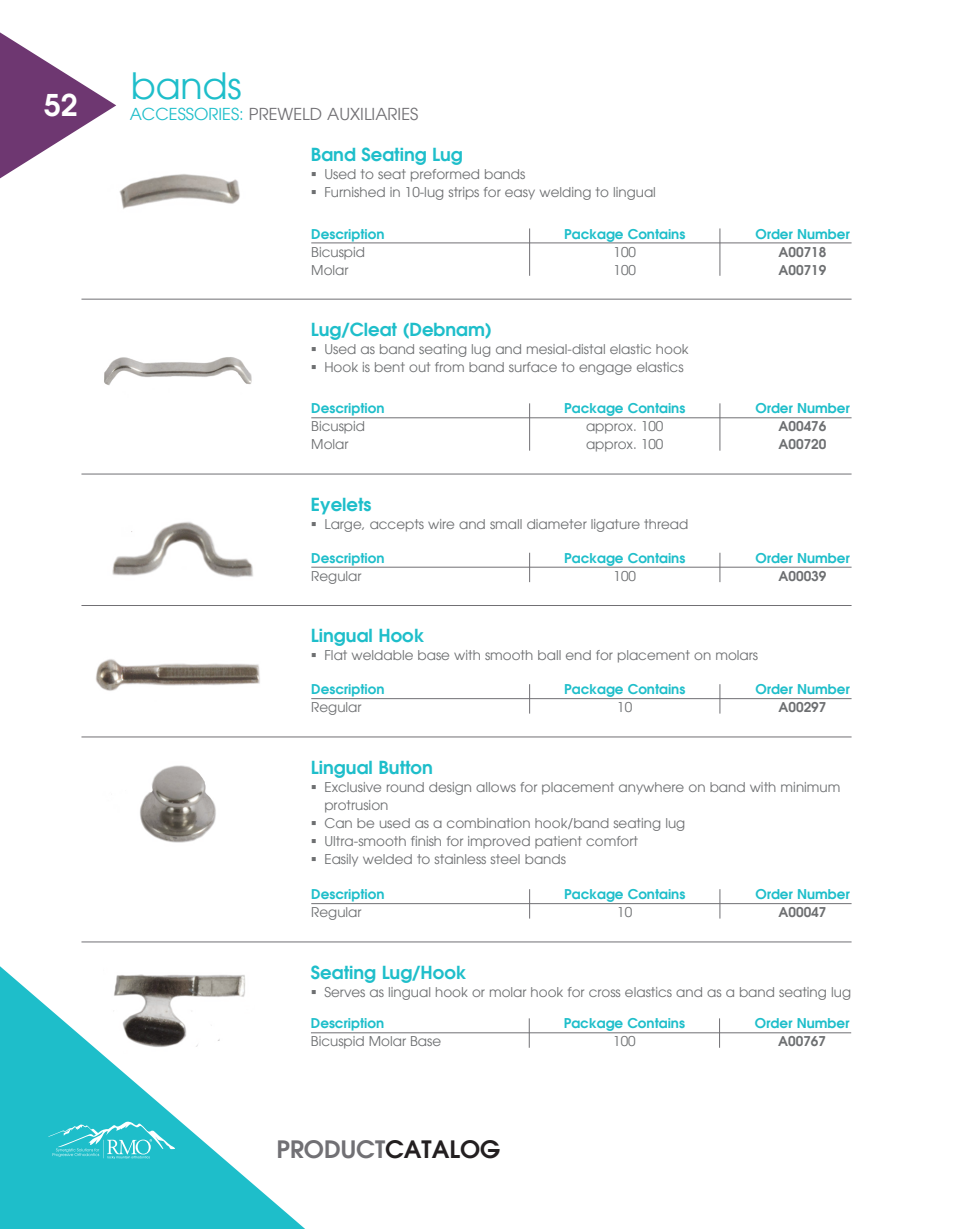
<style>
.page{position:relative;width:959px;height:1229px;background:#fff}
.page>*{position:absolute;margin:0;border:0;box-sizing:border-box;transform-origin:0 0}
.t1{font:36.3px "Avant Garde";color:#1ebeca}
.t2{font:600 30px "Avant Garde";color:#fff}
.t3{font:600 24px "Avant Garde";color:#717074}
.t4{font:600 18px "Avant Garde";color:#1ebeca}
.t5{font:16.5px "Avant Garde";color:#717074}
.t6{font:13.5px/18px "Avant Garde";color:#6d6f71}
.t7{font:600 13.5px "Avant Garde";color:#1ebeca}
.t8{font:600 13.5px/18px "Avant Garde";color:#6d6f71}
.s1{color:#1ebeca}
.s2{color:#231f20}
</style>
<div class="page">
<svg style="left:0;top:966px;width:304px;height:262px;fill:#1ebeca"></svg>
<svg style="left:48px;top:1121px;width:127px;height:38px;background:#40c7d2"></svg>
<svg style="left:0;top:32px;width:116px;height:147px"></svg>
<hr style="left:311px;top:243px;width:540px;height:1px;background:#717074">
<hr style="left:719px;top:228px;width:1px;height:48px;background:#717074">
<hr style="left:529px;top:228px;width:1px;height:48px;background:#717074">
<hr style="left:81px;top:299px;width:770px;height:1px;background:#717074">
<hr style="left:311px;top:417px;width:540px;height:1px;background:#717074">
<hr style="left:719px;top:403px;width:1px;height:47px;background:#717074">
<hr style="left:529px;top:403px;width:1px;height:47px;background:#717074">
<hr style="left:81px;top:474px;width:770px;height:1px;background:#717074">
<hr style="left:311px;top:567px;width:540px;height:1px;background:#717074">
<svg style="left:719px;top:553px;width:1px;height:29px"></svg>
<svg style="left:529px;top:553px;width:1px;height:29px"></svg>
<hr style="left:81px;top:605px;width:770px;height:1px;background:#717074">
<hr style="left:311px;top:698px;width:540px;height:1px;background:#717074">
<svg style="left:719px;top:684px;width:1px;height:29px"></svg>
<svg style="left:529px;top:684px;width:1px;height:29px"></svg>
<hr style="left:81px;top:736px;width:770px;height:1px;background:#717074">
<hr style="left:311px;top:903px;width:540px;height:1px;background:#717074">
<svg style="left:719px;top:889px;width:1px;height:29px"></svg>
<svg style="left:529px;top:889px;width:1px;height:29px"></svg>
<hr style="left:81px;top:941px;width:770px;height:1px;background:#717074">
<hr style="left:311px;top:1032px;width:540px;height:1px;background:#717074">
<svg style="left:719px;top:1018px;width:1px;height:29px"></svg>
<svg style="left:529px;top:1018px;width:1px;height:29px"></svg>
<img style="left:104px;top:357px;width:148px;height:28px">
<img style="left:112px;top:522px;width:141px;height:56px">
<img style="left:95px;top:659px;width:165px;height:32px">
<img style="left:140px;top:765px;width:76px;height:78px">
<img style="left:104px;top:966px;width:151px;height:87px">
<img style="left:80px;top:148px;width:160px;height:61px">
<h2 class="t2" style="left:44px;top:85px;width:35px">52</h2>
<h1 class="t1" style="left:131px;top:64px;width:112px">bands</h1>
<p class="t5" style="left:130px;top:105px;width:290px"><span class="s1">ACCESSORIES:</span> PREWELD AUXILIARIES</p>
<h3 class="t4" style="left:311px;top:143px;width:153px">Band Seating Lug</h3>
<p class="t6" style="left:311px;top:165px;width:216px">▪ Used to seat preformed bands</p>
<p class="t6" style="left:311px;top:183px;width:346px">▪ Furnished in 10-lug strips for easy welding to lingual</p>
<p class="t7" style="left:564px;top:225px;width:123px">Package Contains</p>
<p class="t6" style="left:613px;top:243px;width:24px">100<br>100</p>
<p class="t7" style="left:311px;top:225px;width:75px">Description</p>
<p class="t6" style="left:311px;top:243px;width:55px">Bicuspid<br>Molar</p>
<h3 class="t4" style="left:311px;top:317px;width:182px">Lug/Cleat (Debnam)</h3>
<p class="t6" style="left:311px;top:340px;width:379px">▪ Used as band seating lug and mesial-distal elastic hook</p>
<p class="t6" style="left:311px;top:358px;width:374px">▪ Hook is bent out from band surface to engage elastics</p>
<p class="t7" style="left:564px;top:399px;width:123px">Package Contains</p>
<p class="t6" style="left:586px;top:418px;width:79px">approx. 100 approx. 100</p>
<p class="t7" style="left:311px;top:399px;width:75px">Description</p>
<p class="t6" style="left:311px;top:418px;width:55px">Bicuspid<br>Molar</p>
<h3 class="t4" style="left:311px;top:492px;width:62px">Eyelets</h3>
<p class="t6" style="left:311px;top:515px;width:379px">▪ Large, accepts wire and small diameter ligature thread</p>
<p class="t7" style="left:564px;top:549px;width:123px">Package Contains</p>
<p class="t6" style="left:613px;top:567px;width:24px">100</p>
<p class="t7" style="left:311px;top:549px;width:75px">Description</p>
<p class="t6" style="left:311px;top:567px;width:52px">Regular</p>
<p class="t7" style="left:755px;top:225px;width:96px">Order Number</p>
<p class="t8" style="left:778px;top:242px;width:49px">A00718<br>A00719</p>
<p class="t7" style="left:755px;top:399px;width:96px">Order Number</p>
<p class="t8" style="left:778px;top:417px;width:49px">A00476<br>A00720</p>
<p class="t7" style="left:755px;top:549px;width:96px">Order Number</p>
<p class="t8" style="left:778px;top:567px;width:49px">A00039</p>
<h3 class="t4" style="left:311px;top:624px;width:115px">Lingual Hook</h3>
<p class="t6" style="left:311px;top:646px;width:448px">▪ Flat weldable base with smooth ball end for placement on molars</p>
<p class="t7" style="left:564px;top:680px;width:123px">Package Contains</p>
<p class="t6" style="left:617px;top:698px;width:16px">10</p>
<p class="t7" style="left:755px;top:680px;width:96px">Order Number</p>
<p class="t8" style="left:778px;top:698px;width:49px">A00297</p>
<p class="t7" style="left:311px;top:680px;width:75px">Description</p>
<p class="t6" style="left:311px;top:698px;width:52px">Regular</p>
<h3 class="t4" style="left:311px;top:755px;width:123px">Lingual Button</h3>
<p class="t6" style="left:324px;top:778px;width:517px;text-indent:-14px">▪ Exclusive round design allows for placement anywhere on band with minimum protrusion</p>
<p class="t6" style="left:311px;top:814px;width:376px">▪ Can be used as a combination hook/band seating lug</p>
<p class="t6" style="left:311px;top:832px;width:329px">▪ Ultra-smooth finish for improved patient comfort</p>
<p class="t6" style="left:311px;top:850px;width:256px">▪ Easily welded to stainless steel bands</p>
<p class="t7" style="left:564px;top:885px;width:123px">Package Contains</p>
<p class="t6" style="left:617px;top:903px;width:16px">10</p>
<p class="t7" style="left:755px;top:885px;width:96px">Order Number</p>
<p class="t8" style="left:778px;top:903px;width:49px">A00047</p>
<p class="t7" style="left:311px;top:885px;width:75px">Description</p>
<p class="t6" style="left:311px;top:903px;width:52px">Regular</p>
<h3 class="t4" style="left:311px;top:960px;width:157px">Seating Lug/Hook</h3>
<p class="t6" style="left:311px;top:983px;width:541px">▪ Serves as lingual hook or molar hook for cross elastics and as a band seating lug</p>
<p class="t7" style="left:564px;top:1014px;width:123px">Package Contains</p>
<p class="t6" style="left:613px;top:1032px;width:24px">100</p>
<p class="t7" style="left:755px;top:1014px;width:96px">Order Number</p>
<p class="t8" style="left:778px;top:1032px;width:49px">A00767</p>
<p class="t7" style="left:311px;top:1014px;width:75px">Description</p>
<p class="t6" style="left:311px;top:1032px;width:132px">Bicuspid Molar Base</p>
<h3 class="t3" style="left:276px;top:1133px;width:225px">PRODUCT<span class="s2">CATALOG</span></h3>
</div>
